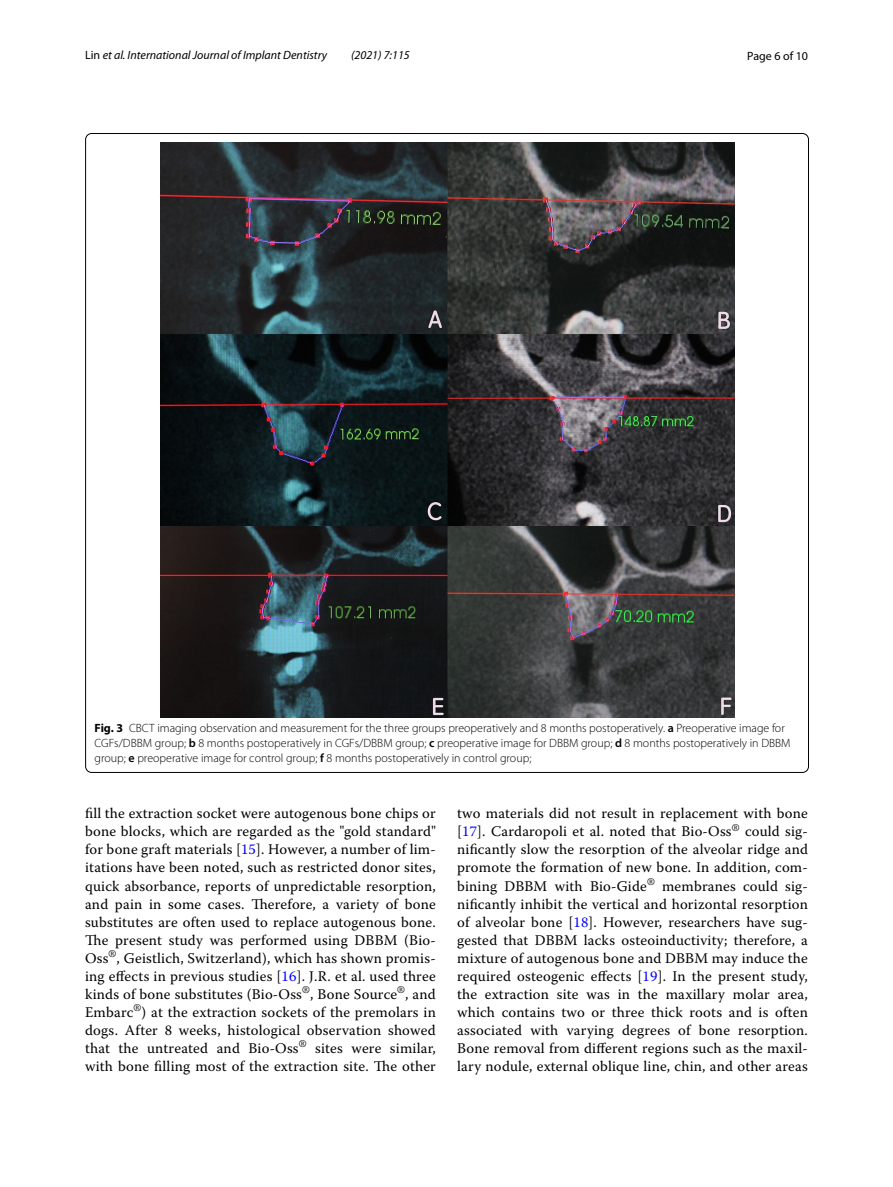
<style>
.page{position:relative;width:893px;height:1187px;background:#fff}
.page>*{position:absolute;margin:0;border:0;box-sizing:border-box;transform-origin:0 0}
.t1{font:14.7px/18px "Warnock Pro";letter-spacing:.015em;color:#000;text-align:justify}
.t2{font:300 12px/15px "Myriad Pro";color:#000}
.t3{font:italic 12px "Myriad Pro";color:#000}
.t4{font:12px "Myriad Pro";color:#000}
.s1{font-style:normal}
.s2{font-weight:700}
.s3{font-weight:600}
.s4{color:#00f}
</style>
<div class="page">
<img style="left:160px;top:142px;width:574px;height:575px">
<p class="t3" style="left:85px;top:48px;width:244px"><span class="s1">Lin</span> et al. International Journal of Implant Dentistry</p>
<p class="t3" style="left:351px;top:48px;width:60px">(2021) 7:115</p>
<p class="t4" style="left:747px;top:48px;width:62px">Page 6 of 10</p>
<p class="t2" style="left:95px;top:720px;width:697px"><span class="s2">Fig. 3</span> CBCT imaging observation and measurement for the three groups preoperatively and 8 months postoperatively. <span class="s3">a</span> Preoperative image for<br>CGFs/DBBM group; <span class="s3">b</span> 8 months postoperatively in CGFs/DBBM group; <span class="s3">c</span> preoperative image for DBBM group; <span class="s3">d</span> 8 months postoperatively in DBBM group; <span class="s3">e</span> preoperative image for control group; <span class="s3">f</span> 8 months postoperatively in control group;</p>
<p class="t1" style="left:85px;top:804px;width:352px">fill the extraction socket were autogenous bone chips or bone blocks, which are regarded as the "gold standard" for bone graft materials [<span class="s4">15</span>]. However, a number of lim&shy;itations have been noted, such as restricted donor sites, quick absorbance, reports of unpredictable resorption, and pain in some cases. Therefore, a variety of bone substitutes are often used to replace autogenous bone.<br>The present study was performed using DBBM (Bio-Oss<sup>®</sup>, Geistlich, Switzerland), which has shown promis&shy;ing effects in previous studies [<span class="s4">16</span>]. J.R. et al. used three kinds of bone substitutes (Bio-Oss<sup>®</sup>, Bone Source<sup>®</sup>, and Embarc<sup>®</sup>) at the extraction sockets of the premolars in dogs. After 8 weeks, histological observation showed that the untreated and Bio-Oss<sup>®</sup> sites were similar, with bone filling most of the extraction site. The other</p>
<p class="t1" style="left:457px;top:804px;width:352px">two materials did not result in replacement with bone [<span class="s4">17</span>]. Cardaropoli et al. noted that Bio-Oss<sup>®</sup> could sig&shy;nificantly slow the resorption of the alveolar ridge and promote the formation of new bone. In addition, com&shy;bining DBBM with Bio-Gide<sup>®</sup> membranes could sig&shy;nificantly inhibit the vertical and horizontal resorption of alveolar bone [<span class="s4">18</span>]. However, researchers have sug&shy;gested that DBBM lacks osteoinductivity; therefore, a mixture of autogenous bone and DBBM may induce the required osteogenic effects [<span class="s4">19</span>]. In the present study, the extraction site was in the maxillary molar area, which contains two or three thick roots and is often associated with varying degrees of bone resorption.<br>Bone removal from different regions such as the maxil&shy;lary nodule, external oblique line, chin, and other areas</p>
</div>
